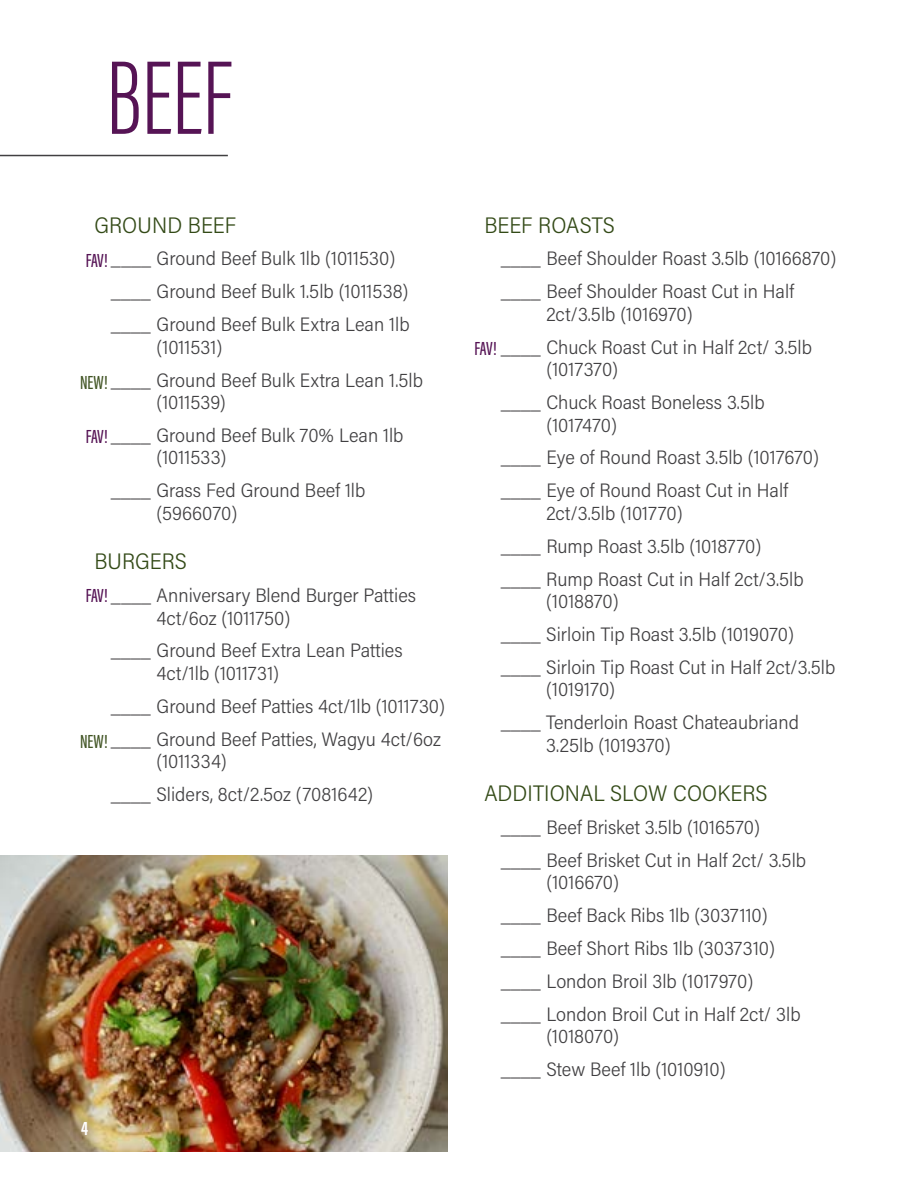
<style>
.page{position:relative;width:918px;height:1188px;background:#fff}
.page>*{position:absolute;margin:0;border:0;box-sizing:border-box;transform-origin:0 0}
.t1{font:300 108px "Acumin Pro Extra Cond";color:#561455}
.t2{font:300 22.5px "Acumin Pro Semi Cond";color:#334a17}
.t3{font:300 19.5px/32.8px "Acumin Pro Semi Cond";color:#414042}
.t4{font:500 19.5px "Acumin Pro Extra Cond";letter-spacing:.005em;color:#425525}
.t5{font:700 19.5px "Acumin Pro Extra Cond";color:#fff}
.s1{font-family:"Acumin Pro Extra Cond";font-weight:500;color:#561455}
</style>
<div class="page">
<img style="left:0;top:855px;width:447px;height:296px">
<div style="left:70px;top:1110px;width:30px;height:37px;background:#000;opacity:.75"></div>
<hr style="left:0;top:155px;width:228px;height:1px;background:#414042">
<h1 class="t1" style="left:106px;top:33px;width:127px">BEEF</h1>
<p class="t2" style="left:94px;top:209px;width:143px">GROUND BEEF</p>
<p class="t3" style="left:111px;top:241px;width:300px;text-indent:-25px"><span class="s1">FAV!</span> ____ Ground Beef Bulk 1lb (1011530) ____ Ground Beef Bulk 1.5lb (1011538) ____ Ground Beef Bulk Extra Lean 1lb</p>
<p class="t3" style="left:111px;top:330px;width:314px;text-indent:46px">(1011531)<br>____ Ground Beef Bulk Extra Lean 1.5lb</p>
<p class="t3" style="left:86px;top:385px;width:319px;text-indent:71px">(1011539)<br><span class="s1">FAV!</span> ____ Ground Beef Bulk 70% Lean 1lb</p>
<p class="t3" style="left:111px;top:440px;width:256px;text-indent:46px">(1011533)<br>____ Grass Fed Ground Beef 1lb</p>
<p class="t3" style="left:156px;top:496px;width:82px">(5966070)</p>
<p class="t2" style="left:94px;top:546px;width:94px">BURGERS</p>
<p class="t3" style="left:157px;top:583px;width:261px;line-height:22.5px;text-indent:-71px"><span class="s1">FAV!</span> ____ Anniversary Blend Burger Patties<br>4ct/6oz (1011750)</p>
<p class="t3" style="left:157px;top:639px;width:248px;line-height:22.5px;text-indent:-46px">____ Ground Beef Extra Lean Patties<br>4ct/1lb (1011731)</p>
<p class="t3" style="left:111px;top:689px;width:336px">____ Ground Beef Patties 4ct/1lb (1011730) ____ Ground Beef Patties, Wagyu 4ct/6oz</p>
<p class="t3" style="left:111px;top:744px;width:264px;text-indent:46px">(1011334)<br>____ Sliders, 8ct/2.5oz (7081642)</p>
<p class="t4" style="left:80px;top:371px;width:29px">NEW!</p>
<p class="t4" style="left:80px;top:730px;width:29px">NEW!</p>
<p class="t5" style="left:81px;top:1117px;width:9px">4</p>
<p class="t2" style="left:484px;top:209px;width:132px">BEEF ROASTS</p>
<p class="t3" style="left:501px;top:241px;width:337px">____ Beef Shoulder Roast 3.5lb (10166870) ____ Beef Shoulder Roast Cut in Half</p>
<p class="t3" style="left:475px;top:297px;width:339px;text-indent:72px">2ct/3.5lb (1016970)<br><span class="s1">FAV!</span> ____ Chuck Roast Cut in Half 2ct/ 3.5lb</p>
<p class="t3" style="left:501px;top:352px;width:265px;text-indent:46px">(1017370)<br>____ Chuck Roast Boneless 3.5lb</p>
<p class="t3" style="left:501px;top:408px;width:320px;text-indent:46px">(1017470)<br>____ Eye of Round Roast 3.5lb (1017670) ____ Eye of Round Roast Cut in Half</p>
<p class="t3" style="left:501px;top:496px;width:304px;text-indent:46px">2ct/3.5lb (101770)<br>____ Rump Roast 3.5lb (1018770) ____ Rump Roast Cut in Half 2ct/3.5lb</p>
<p class="t3" style="left:501px;top:584px;width:336px;text-indent:46px">(1018870)<br>____ Sirloin Tip Roast 3.5lb (1019070) ____ Sirloin Tip Roast Cut in Half 2ct/3.5lb</p>
<p class="t3" style="left:501px;top:672px;width:300px;text-indent:46px">(1019170)<br>____ Tenderloin Roast Chateaubriand</p>
<p class="t3" style="left:546px;top:728px;width:126px">3.25lb (1019370)</p>
<p class="t2" style="left:484px;top:778px;width:285px">ADDITIONAL SLOW COOKERS</p>
<p class="t3" style="left:501px;top:810px;width:307px">____ Beef Brisket 3.5lb (1016570)<br>____ Beef Brisket Cut in Half 2ct/ 3.5lb</p>
<p class="t3" style="left:501px;top:865px;width:301px;text-indent:46px">(1016670)<br>____ Beef Back Ribs 1lb (3037110) ____ Beef Short Ribs 1lb (3037310) ____ London Broil 3lb (1017970)<br>____ London Broil Cut in Half 2ct/ 3lb</p>
<p class="t3" style="left:501px;top:1019px;width:226px;text-indent:46px">(1018070)<br>____ Stew Beef 1lb (1010910)</p>
</div>
